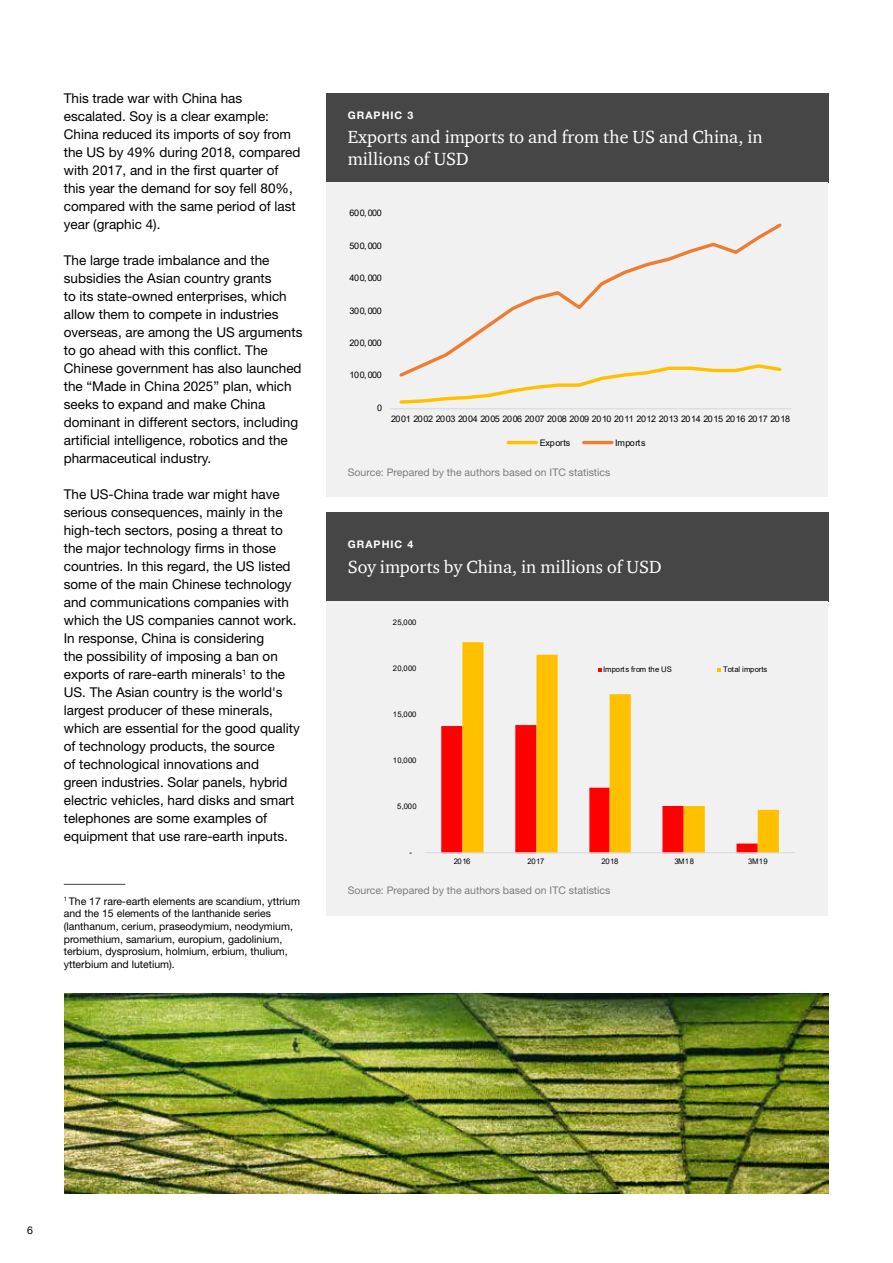
<style>
.page{position:relative;width:893px;height:1263px;background:#fff}
.page>*{position:absolute;margin:0;border:0;box-sizing:border-box;transform-origin:0 0}
.t1{font:18px/21.6px "ITC Charter Com";color:#fff}
.t2{font:13.5px/18px "Helvetica Neue LT Std";color:#000}
.t3{font:10.5px/12.6px "Helvetica Neue LT Std";color:#000}
.t4{font:10.5px "Helvetica Neue LT Std";color:#7d7d7d}
.t5{font:700 10.5px "Helvetica Neue LT Std";letter-spacing:.1em;color:#fff}
.t6{font:10.5px "Helvetica Neue LT Pro";color:#000}
.t7{font:9px "Arial";letter-spacing:-.055em;color:#000}
.t8{font:9px "Arial";letter-spacing:-.015em;color:#000}
.t9{font:9px "Arial";letter-spacing:.005em;color:#000}
.t10{font:7.65px "Arial";letter-spacing:.03em;color:#000}
.t11{font:7.65px "Arial";color:#000}
.t12{font:7.65px "Arial";letter-spacing:-.005em;color:#000}
</style>
<div class="page">
<div style="left:326px;top:93px;width:503px;height:90px;background:#464646"></div>
<div style="left:326px;top:183px;width:502px;height:314px;background:#f1f1f2"></div>
<div style="left:326px;top:512px;width:503px;height:89px;background:#464646"></div>
<div style="left:326px;top:601px;width:502px;height:314px;background:#f1f1f2"></div>
<hr style="left:64px;top:884px;width:61px;height:1px;background:#464646">
<img style="left:65px;top:993px;width:763px;height:200px">
<div style="left:441px;top:726px;width:21px;height:126px;background:#f00"></div>
<svg style="left:462px;top:642px;width:317px;height:210px"></svg>
<hr style="left:425px;top:852px;width:370px;height:1px;background:#d9d9d9">
<svg style="left:598px;top:668px;width:4px;height:4px"></svg>
<svg style="left:717px;top:668px;width:4px;height:4px"></svg>
<hr style="left:390px;top:408px;width:401px;height:1px;background:#d9d9d9">
<svg style="left:399px;top:379px;width:210px;height:25px"></svg>
<svg style="left:399px;top:223px;width:383px;height:156px"></svg>
<hr style="left:508px;top:441px;width:28px;height:3px;background:#ffc000">
<hr style="left:584px;top:441px;width:28px;height:3px;background:#ed7d31">
<p class="t2" style="left:64px;top:89px;width:238px">This trade war with China has escalated. Soy is a clear example:<br>China reduced its imports of soy from the US by 49% during 2018, compared with 2017, and in the first quarter of this year the demand for soy fell 80%, compared with the same period of last year (graphic 4).</p>
<p class="t2" style="left:64px;top:251px;width:240px">The large trade imbalance and the subsidies the Asian country grants<br>to its state-owned enterprises, which allow them to compete in industries overseas, are among the US arguments to go ahead with this conflict. The Chinese government has also launched the “Made in China 2025” plan, which seeks to expand and make China dominant in different sectors, including artificial intelligence, robotics and the pharmaceutical industry.</p>
<p class="t2" style="left:64px;top:485px;width:238px">The US-China trade war might have serious consequences, mainly in the high-tech sectors, posing a threat to the major technology firms in those countries. In this regard, the US listed some of the main Chinese technology and communications companies with which the US companies cannot work.<br>In response, China is considering<br>the possibility of imposing a ban on exports of rare-earth minerals<sup>1</sup> to the US. The Asian country is the world's largest producer of these minerals, which are essential for the good quality of technology products, the source<br>of technological innovations and<br>green industries. Solar panels, hybrid electric vehicles, hard disks and smart telephones are some examples of equipment that use rare-earth inputs.</p>
<p class="t3" style="left:64px;top:895px;width:238px"><sup>1</sup> The 17 rare-earth elements are scandium, yttrium and the 15 elements of the lanthanide series (lanthanum, cerium, praseodymium, neodymium, promethium, samarium, europium, gadolinium, terbium, dysprosium, holmium, erbium, thulium, ytterbium and lutetium).</p>
<p class="t5" style="left:348px;top:108px;width:67px">GRAPHIC 3</p>
<h1 class="t1" style="left:348px;top:126px;width:416px">Exports and imports to and from the US and China, in millions of USD</h1>
<p class="t7" style="left:350px;top:207px;width:34px">600,000</p>
<p class="t7" style="left:350px;top:239px;width:34px">500,000</p>
<p class="t7" style="left:350px;top:272px;width:34px">400,000</p>
<p class="t7" style="left:350px;top:304px;width:34px">300,000</p>
<p class="t7" style="left:350px;top:337px;width:34px">200,000</p>
<p class="t7" style="left:350px;top:369px;width:34px">100,000</p>
<p class="t7" style="left:377px;top:401px;width:7px">0</p>
<p class="t7" style="left:391px;top:412px;width:400px">2001 2002 2003 2004 2005 2006 2007 2008 2009 2010 2011 2012 2013 2014 2015 2016 2017 2018</p>
<p class="t8" style="left:540px;top:436px;width:32px">Exports</p>
<p class="t9" style="left:615px;top:436px;width:32px">Imports</p>
<p class="t4" style="left:348px;top:466px;width:264px">Source: Prepared by the authors based on ITC statistics</p>
<p class="t5" style="left:348px;top:538px;width:67px">GRAPHIC 4</p>
<h1 class="t1" style="left:348px;top:555px;width:315px">Soy imports by China, in millions of USD</h1>
<p class="t10" style="left:393px;top:617px;width:25px">25,000</p>
<p class="t10" style="left:393px;top:663px;width:25px">20,000</p>
<p class="t10" style="left:393px;top:709px;width:25px">15,000</p>
<p class="t10" style="left:393px;top:755px;width:25px">10,000</p>
<p class="t10" style="left:397px;top:801px;width:21px">5,000</p>
<p class="t10" style="left:409px;top:847px;width:4px">-</p>
<p class="t11" style="left:603px;top:664px;width:70px">Imports from the US</p>
<p class="t12" style="left:723px;top:664px;width:46px">Total imports</p>
<p class="t10" style="left:454px;top:856px;width:18px">2016</p>
<p class="t10" style="left:528px;top:856px;width:18px">2017</p>
<p class="t10" style="left:601px;top:856px;width:18px">2018</p>
<p class="t10" style="left:674px;top:856px;width:21px">3M18</p>
<p class="t10" style="left:748px;top:856px;width:21px">3M19</p>
<p class="t4" style="left:348px;top:884px;width:264px">Source: Prepared by the authors based on ITC statistics</p>
<p class="t6" style="left:27px;top:1223px;width:7px">6</p>
</div>
